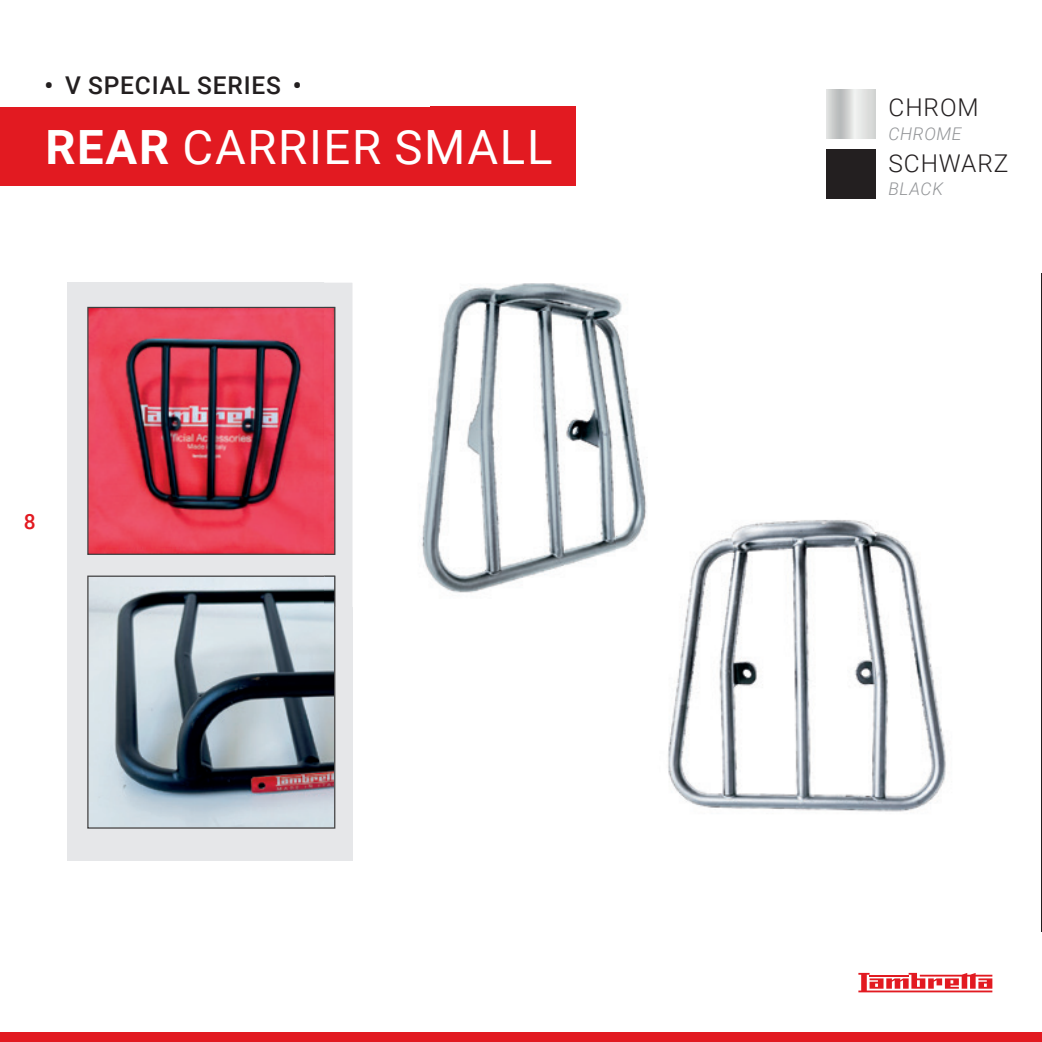
<style>
.page{position:relative;width:1042px;height:1042px;background:#fff}
.page>*{position:absolute;margin:0;border:0;box-sizing:border-box;transform-origin:0 0}
.t1{font:47.25px "Roboto";letter-spacing:.035em;color:#fff}
.t2{font:47.25px "Poppins";letter-spacing:.03em;color:#fff}
.t3{font:300 25.38px "Poppins";letter-spacing:.03em;color:#231f20}
.t4{font:500 24.5px "Roboto";letter-spacing:.035em;color:#231f20}
.t5{font:300 24.5px "Roboto";letter-spacing:.035em;color:#231f20}
.t6{font:600 22.4px "Poppins";letter-spacing:.1em;color:#231f20}
.t7{font:500 21px "Roboto";color:#e21a21}
.t8{font:italic 300 17.5px "Poppins";letter-spacing:.03em;color:#939598}
.t9{font:italic 300 17.5px "Roboto";letter-spacing:.035em;color:#939598}
.s1{font-weight:700}
.s2{font-family:"Futura Std";font-weight:500}
</style>
<div class="page">
<div style="left:67px;top:283px;width:285px;height:578px;background:#e6e7e9"></div>
<img style="left:87px;top:307px;width:237px;height:248px">
<svg style="left:87px;top:575px;width:248px;height:253px"></svg>
<hr style="left:1041px;top:0;width:1px;height:1042px;background:#231f20">
<img style="left:324px;top:282px;width:312px;height:325px">
<img style="left:324px;top:283px;width:28px;height:324px">
<img style="left:324px;top:307px;width:11px;height:248px">
<img style="left:324px;top:575px;width:11px;height:32px">
<img style="left:668px;top:520px;width:278px;height:292px">
<img style="left:617px;top:437px;width:30px;height:170px">
<div style="left:0;top:1032px;width:1042px;height:10px;background:#e21a21"></div>
<div style="left:0;top:107px;width:575px;height:79px;background:#e21a21"></div>
<div style="left:888px;top:84px;width:154px;height:124px;background:#fff"></div>
<div style="left:826px;top:149px;width:50px;height:49px;background:#231f20"></div>
<svg style="left:858px;top:973px;width:134px;height:19px"></svg>
<p class="t4" style="left:45px;top:68px;width:258px"><span class="s1">•</span> V SPECIAL SERIES <span class="s1">•</span></p>
<p class="t6" style="left:48px;top:73px;width:263px"><span class="s2">•</span> V SPECIAL SERIES <span class="s2">•</span></p>
<h1 class="t1" style="left:45px;top:114px;width:508px"><span class="s1">REAR</span> CARRIER SMALL</h1>
<h1 class="t2" style="left:280px;top:121px;width:169px">. SMALL</h1>
<p class="t7" style="left:24px;top:507px;width:13px">8</p>
<p class="t3" style="left:889px;top:92px;width:110px">CHROME</p>
<p class="t8" style="left:889px;top:120px;width:90px">CROMATO</p>
<p class="t5" style="left:888px;top:90px;width:92px">CHROM</p>
<p class="t9" style="left:888px;top:121px;width:75px">CHROME</p>
<p class="t5" style="left:888px;top:146px;width:121px">SCHWARZ</p>
<p class="t9" style="left:888px;top:176px;width:56px">BLACK</p>
<p class="t3" style="left:887px;top:152px;width:80px">BLACK</p>
<p class="t8" style="left:891px;top:176px;width:47px">NERO</p>
</div>
